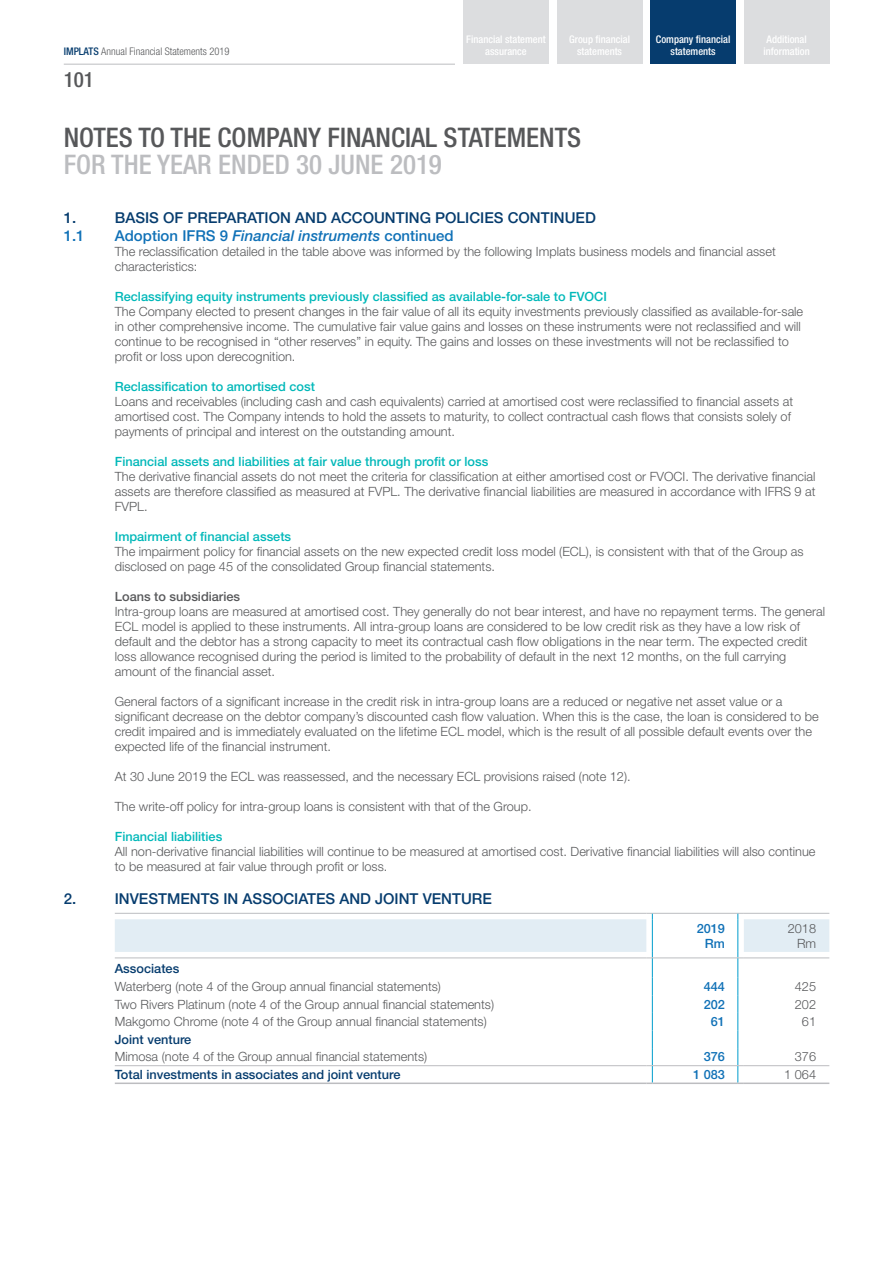
<style>
.page{position:relative;width:893px;height:1263px;background:#fff}
.page>*{position:absolute;margin:0;border:0;box-sizing:border-box;transform-origin:0 0}
.t1{font:500 condensed 27px "Helvetica Neue LT Std";color:#57585a}
.t2{font:500 condensed 27px "Helvetica Neue LT Std";color:#bcbdc0}
.t3{font:500 condensed 21px "Helvetica Neue LT Std";color:#57585a}
.t4{font:500 15px "Helvetica Neue LT Std";color:#063c6e}
.t5{font:500 15px "Helvetica Neue LT Std";color:#1071b7}
.t6{font:300 12.75px/15px "Helvetica Neue LT Std";color:#57585a}
.t7{font:500 12.75px "Helvetica Neue LT Std";color:#00b8b9}
.t8{font:500 12.75px "Helvetica Neue LT Std";color:#063c6e}
.t9{font:500 12.75px/15px "Helvetica Neue LT Std";color:#1071b7;text-align:right}
.t10{font:500 12.75px "Helvetica Neue LT Std";color:#57585a}
.t11{font:500 condensed 10.5px/12px "Helvetica Neue LT Std";color:#fff;text-align:center}
.t12{font:300 condensed 10.5px "Helvetica Neue LT Std";color:#57585a}
.s1{font-weight:500;color:#063c6e}
.s2{font-style:italic}
</style>
<div class="page">
<svg style="left:115px;top:913px;width:714px;height:171px"></svg>
<hr style="left:744px;top:1065px;width:85px;height:1px;background:#bcbdc0">
<hr style="left:744px;top:1082px;width:85px;height:2px;background:#bcbdc0">
<div style="left:651px;top:0;width:85px;height:64px;background:#063c6e"></div>
<div style="left:557px;top:0;width:85px;height:64px;background:#dcdddf"></div>
<div style="left:463px;top:0;width:86px;height:64px;background:#dcdddf"></div>
<div style="left:744px;top:0;width:85px;height:64px;background:#dcdddf"></div>
<hr style="left:64px;top:64px;width:391px;height:1px;background:#bcbdc0">
<p class="t12" style="left:64px;top:46px;width:167px"><span class="s1">IMPLATS</span> Annual Financial Statements 2019</p>
<h2 class="t3" style="left:64px;top:67px;width:32px">101</h2>
<p class="t11" style="left:569px;top:33px;width:62px">Group financial statements</p>
<p class="t11" style="left:656px;top:33px;width:76px">Company financial statements</p>
<p class="t11" style="left:466px;top:33px;width:81px">Financial statement assurance</p>
<p class="t11" style="left:763px;top:33px;width:48px;text-align:left">Additional information</p>
<h1 class="t1" style="left:64px;top:121px;width:519px">NOTES TO THE COMPANY FINANCIAL STATEMENTS</h1>
<h1 class="t2" style="left:64px;top:148px;width:380px">FOR THE YEAR ENDED 30 JUNE 2019</h1>
<p class="t4" style="left:64px;top:209px;width:14px">1.</p>
<p class="t4" style="left:115px;top:209px;width:482px">BASIS OF PREPARATION AND ACCOUNTING POLICIES CONTINUED</p>
<p class="t5" style="left:64px;top:227px;width:22px">1.1</p>
<p class="t5" style="left:115px;top:227px;width:340px">Adoption IFRS 9 <span class="s2">Financial instruments</span> continued</p>
<p class="t6" style="left:115px;top:244px;width:662px">The reclassification detailed in the table above was informed by the following Implats business models and financial asset characteristics:</p>
<p class="t7" style="left:115px;top:289px;width:494px">Reclassifying equity instruments previously classified as available-for-sale to FVOCI</p>
<p class="t6" style="left:115px;top:304px;width:690px">The Company elected to present changes in the fair value of all its equity investments previously classified as available-for-sale in other comprehensive income. The cumulative fair value gains and losses on these instruments were not reclassified and will continue to be recognised in “other reserves” in equity. The gains and losses on these investments will not be reclassified to profit or loss upon derecognition.</p>
<p class="t7" style="left:115px;top:379px;width:202px">Reclassification to amortised cost</p>
<p class="t6" style="left:115px;top:394px;width:680px">Loans and receivables (including cash and cash equivalents) carried at amortised cost were reclassified to financial assets at amortised cost. The Company intends to hold the assets to maturity, to collect contractual cash flows that consists solely of payments of principal and interest on the outstanding amount.</p>
<p class="t7" style="left:115px;top:454px;width:375px">Financial assets and liabilities at fair value through profit or loss</p>
<p class="t6" style="left:115px;top:469px;width:702px;text-align:justify">The derivative financial assets do not meet the criteria for classification at either amortised cost or FVOCI. The derivative financial assets are therefore classified as measured at FVPL. The derivative financial liabilities are measured in accordance with IFRS 9 at FVPL.</p>
<p class="t7" style="left:115px;top:529px;width:178px">Impairment of financial assets</p>
<p class="t6" style="left:115px;top:544px;width:690px">The impairment policy for financial assets on the new expected credit loss model (ECL), is consistent with that of the Group as disclosed on page 45 of the consolidated Group financial statements.</p>
<p class="t10" style="left:115px;top:589px;width:127px">Loans to subsidiaries</p>
<p class="t6" style="left:115px;top:604px;width:712px">Intra-group loans are measured at amortised cost. They generally do not bear interest, and have no repayment terms. The general ECL model is applied to these instruments. All intra-group loans are considered to be low credit risk as they have a low risk of default and the debtor has a strong capacity to meet its contractual cash flow obligations in the near term. The expected credit loss allowance recognised during the period is limited to the probability of default in the next 12 months, on the full carrying amount of the financial asset.</p>
<p class="t6" style="left:115px;top:694px;width:705px">General factors of a significant increase in the credit risk in intra-group loans are a reduced or negative net asset value or a significant decrease on the debtor company’s discounted cash flow valuation. When this is the case, the loan is considered to be credit impaired and is immediately evaluated on the lifetime ECL model, which is the result of all possible default events over the expected life of the financial instrument.</p>
<p class="t6" style="left:115px;top:769px;width:517px">At 30 June 2019 the ECL was reassessed, and the necessary ECL provisions raised (note 12).</p>
<p class="t6" style="left:115px;top:799px;width:418px">The write-off policy for intra-group loans is consistent with that of the Group.</p>
<p class="t7" style="left:115px;top:829px;width:109px">Financial liabilities</p>
<p class="t6" style="left:115px;top:844px;width:702px">All non-derivative financial liabilities will continue to be measured at amortised cost. Derivative financial liabilities will also continue to be measured at fair value through profit or loss.</p>
<p class="t4" style="left:64px;top:890px;width:14px">2.</p>
<p class="t4" style="left:115px;top:890px;width:379px">INVESTMENTS IN ASSOCIATES AND JOINT VENTURE</p>
<p class="t9" style="left:697px;top:920px;width:30px">2019<br>Rm</p>
<p class="t6" style="left:788px;top:920px;width:30px;text-align:right">2018<br>Rm</p>
<p class="t8" style="left:115px;top:961px;width:66px">Associates</p>
<p class="t6" style="left:115px;top:979px;width:328px">Waterberg (note 4 of the Group annual financial statements)</p>
<p class="t9" style="left:704px;top:979px;width:23px">444</p>
<p class="t6" style="left:795px;top:979px;width:23px">425</p>
<p class="t6" style="left:115px;top:996px;width:381px">Two Rivers Platinum (note 4 of the Group annual financial statements)</p>
<p class="t9" style="left:704px;top:996px;width:23px">202</p>
<p class="t6" style="left:795px;top:996px;width:23px">202</p>
<p class="t6" style="left:115px;top:1014px;width:373px">Makgomo Chrome (note 4 of the Group annual financial statements)</p>
<p class="t9" style="left:711px;top:1014px;width:16px">61</p>
<p class="t6" style="left:802px;top:1014px;width:16px">61</p>
<p class="t8" style="left:115px;top:1032px;width:78px">Joint venture</p>
<p class="t6" style="left:115px;top:1049px;width:314px">Mimosa (note 4 of the Group annual financial statements)</p>
<p class="t9" style="left:704px;top:1049px;width:23px">376</p>
<p class="t6" style="left:795px;top:1049px;width:23px">376</p>
<p class="t8" style="left:115px;top:1067px;width:287px">Total investments in associates and joint venture</p>
<p class="t9" style="left:693px;top:1067px;width:33px">1 083</p>
<p class="t6" style="left:784px;top:1067px;width:33px">1 064</p>
</div>
